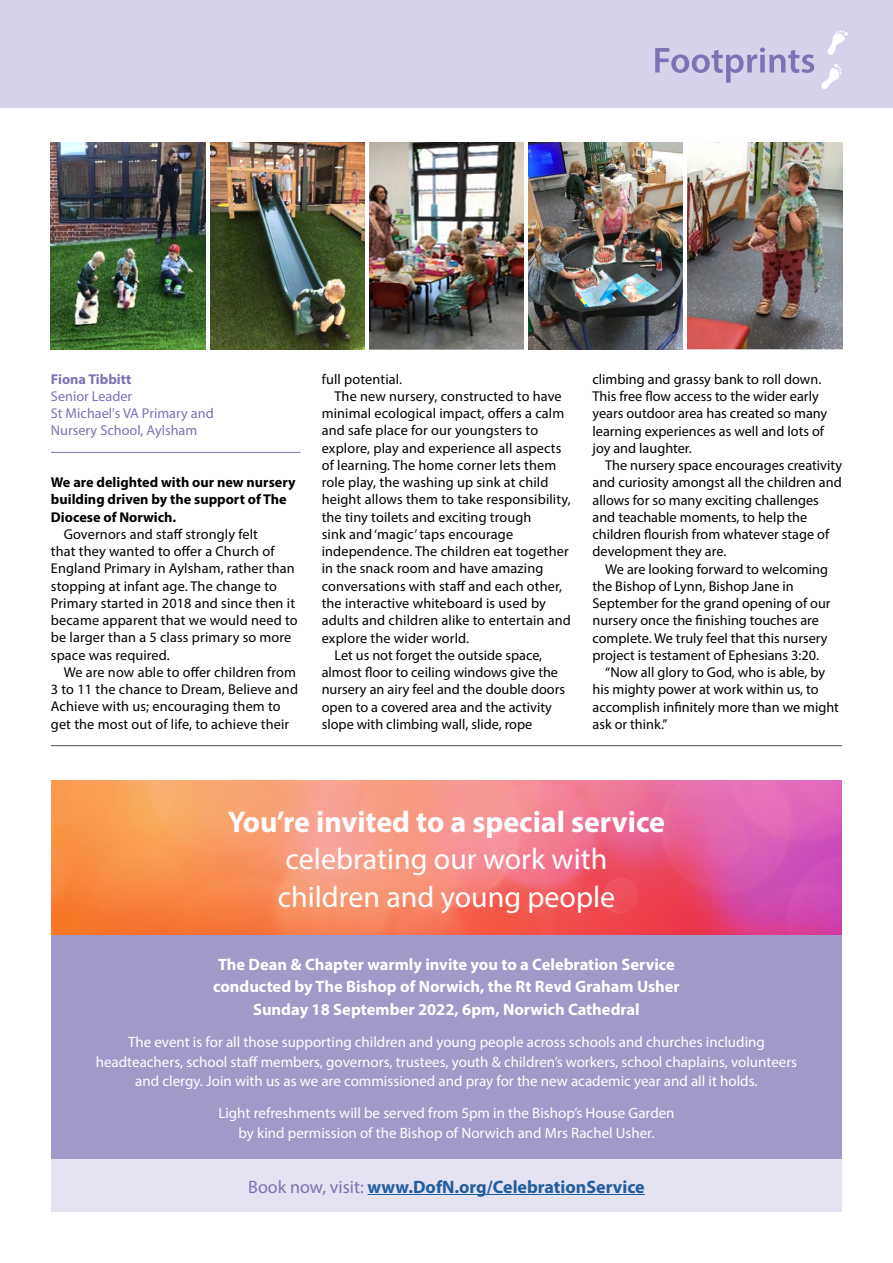
<style>
.page{position:relative;width:893px;height:1263px;background:#fff}
.page>*{position:absolute;margin:0;border:0;box-sizing:border-box;transform-origin:0 0}
.t1{font:30px/37.5px "Myriad Pro";color:#fff}
.t2{font:700 30px "Myriad Pro";color:#fff}
.t3{font:700 18px "Myriad Pro";color:#215e9e}
.t4{font:700 16.5px/22.5px "Myriad Pro";color:#fff;text-align:center}
.t5{font:15px/19.5px "Myriad Pro";color:#fff;text-align:center}
.t6{font:14.25px/17.2px "Myriad Pro";color:#000}
.t7{font:700 14.25px/17.2px "Myriad Pro";color:#000}
.t8{font:14.25px/17.2px "Myriad Pro";color:#7e71b4}
.t9{font:700 14.25px "Myriad Pro";color:#7e71b4}
.s1{font-weight:400;color:#7e71b4}
</style>
<div class="page">
<div style="left:0;top:0;width:893px;height:107px;background:#d6d2e9"></div>
<svg style="left:655px;top:47px;width:159px;height:36px"></svg>
<svg style="left:821px;top:63px;width:20px;height:26px"></svg>
<svg style="left:827px;top:30px;width:21px;height:25px"></svg>
<hr style="left:51px;top:452px;width:250px;height:1px;background:#7e71b4">
<img style="left:51px;top:780px;width:791px;height:156px">
<div style="left:51px;top:936px;width:791px;height:224px;background:#a398ca"></div>
<div style="left:51px;top:1160px;width:791px;height:52px;background:#e5e2f1"></div>
<hr style="left:368px;top:1194px;width:277px;height:1px;background:#215e9e">
<hr style="left:51px;top:745px;width:791px;height:1px;background:#4d4d4f">
<img style="left:51px;top:142px;width:155px;height:207px">
<img style="left:210px;top:142px;width:155px;height:207px">
<img style="left:528px;top:142px;width:155px;height:207px">
<img style="left:687px;top:142px;width:155px;height:207px">
<img style="left:369px;top:142px;width:155px;height:207px">
<p class="t9" style="left:51px;top:369px;width:82px">Fiona Tibbitt</p>
<p class="t8" style="left:51px;top:387px;width:164px">Senior Leader<br>St Michael's VA Primary and<br>Nursery School, Aylsham</p>
<p class="t7" style="left:51px;top:473px;width:246px">We are delighted with our new nursery building driven by the support of The<br>Diocese of Norwich.</p>
<p class="t6" style="left:51px;top:525px;width:248px;text-indent:13px">Governors and staff strongly felt<br>that they wanted to offer a Church of England Primary in Aylsham, rather than stopping at infant age. The change to Primary started in 2018 and since then it became apparent that we would need to be larger than a 5 class primary so more space was required.</p>
<p class="t6" style="left:51px;top:663px;width:249px;text-indent:13px">We are now able to offer children from 3 to 11 the chance to Dream, Believe and Achieve with us; encouraging them to get the most out of life, to achieve their</p>
<p class="t6" style="left:322px;top:370px;width:82px">full potential.</p>
<p class="t6" style="left:334px;top:387px;width:229px">The new nursery, constructed to have</p>
<p class="t6" style="left:322px;top:404px;width:244px">minimal ecological impact, offers a calm</p>
<p class="t6" style="left:322px;top:422px;width:218px">and safe place for our youngsters to</p>
<p class="t6" style="left:322px;top:439px;width:241px">explore, play and experience all aspects</p>
<p class="t6" style="left:322px;top:456px;width:236px">of learning. The home corner lets them</p>
<p class="t6" style="left:322px;top:474px;width:228px">role play, the washing up sink at child</p>
<p class="t6" style="left:322px;top:491px;width:250px">height allows them to take responsibility,</p>
<p class="t6" style="left:322px;top:508px;width:211px">the tiny toilets and exciting trough</p>
<p class="t6" style="left:322px;top:525px;width:193px">sink and ‘magic’ taps encourage</p>
<p class="t6" style="left:322px;top:543px;width:249px">independence. The children eat together</p>
<p class="t6" style="left:322px;top:560px;width:223px">in the snack room and have amazing</p>
<p class="t6" style="left:322px;top:577px;width:242px">conversations with staff and each other,</p>
<p class="t6" style="left:322px;top:594px;width:226px">the interactive whiteboard is used by</p>
<p class="t6" style="left:322px;top:612px;width:251px">adults and children alike to entertain and</p>
<p class="t6" style="left:322px;top:629px;width:149px">explore the wider world.</p>
<p class="t6" style="left:334px;top:646px;width:209px">Let us not forget the outside space,</p>
<p class="t6" style="left:322px;top:663px;width:238px">almost floor to ceiling windows give the</p>
<p class="t6" style="left:322px;top:681px;width:245px">nursery an airy feel and the double doors</p>
<p class="t6" style="left:322px;top:698px;width:232px">open to a covered area and the activity</p>
<p class="t6" style="left:322px;top:715px;width:212px">slope with climbing wall, slide, rope</p>
<p class="t6" style="left:592px;top:370px;width:236px">climbing and grassy bank to roll down.<br>This free flow access to the wider early years outdoor area has created so many learning experiences as well and lots of joy and laughter.</p>
<p class="t6" style="left:592px;top:456px;width:251px;text-indent:13px">The nursery space encourages creativity and curiosity amongst all the children and allows for so many exciting challenges and teachable moments, to help the children flourish from whatever stage of development they are.</p>
<p class="t6" style="left:605px;top:560px;width:224px">We are looking forward to welcoming</p>
<p class="t6" style="left:592px;top:577px;width:203px">the Bishop of Lynn, Bishop Jane in</p>
<p class="t6" style="left:592px;top:594px;width:240px">September for the grand opening of our</p>
<p class="t6" style="left:592px;top:612px;width:228px">nursery once the finishing touches are</p>
<p class="t6" style="left:592px;top:629px;width:237px">complete. We truly feel that this nursery</p>
<p class="t6" style="left:592px;top:646px;width:228px">project is testament of Ephesians 3:20.</p>
<p class="t6" style="left:605px;top:663px;width:221px">“Now all glory to God, who is able, by</p>
<p class="t6" style="left:592px;top:681px;width:228px">his mighty power at work within us, to</p>
<p class="t6" style="left:592px;top:698px;width:248px">accomplish infinitely more than we might</p>
<p class="t6" style="left:592px;top:715px;width:76px">ask or think.”</p>
<h1 class="t2" style="left:228px;top:802px;width:439px">You’re invited to a special service</h1>
<h1 class="t1" style="left:278px;top:840px;width:339px">celebrating our work with children and young people</h1>
<p class="t4" style="left:213px;top:952px;width:468px">The Dean &amp; Chapter warmly invite you to a Celebration Service conducted by The Bishop of Norwich, the Rt Revd Graham Usher<br>Sunday 18 September 2022, 6pm, Norwich Cathedral</p>
<p class="t5" style="left:96px;top:1032px;width:703px">The event is for all those supporting children and young people across schools and churches including headteachers, school staff members, governors, trustees, youth &amp; children’s workers, school chaplains, volunteers and clergy. Join with us as we are commissioned and pray for the new academic year and all it holds.</p>
<p class="t5" style="left:218px;top:1103px;width:458px">Light refreshments will be served from 5pm in the Bishop’s House Garden by kind permission of the Bishop of Norwich and Mrs Rachel Usher.</p>
<p class="t3" style="left:248px;top:1175px;width:398px"><span class="s1">Book now, visit:</span> www.DofN.org/CelebrationService</p>
</div>
